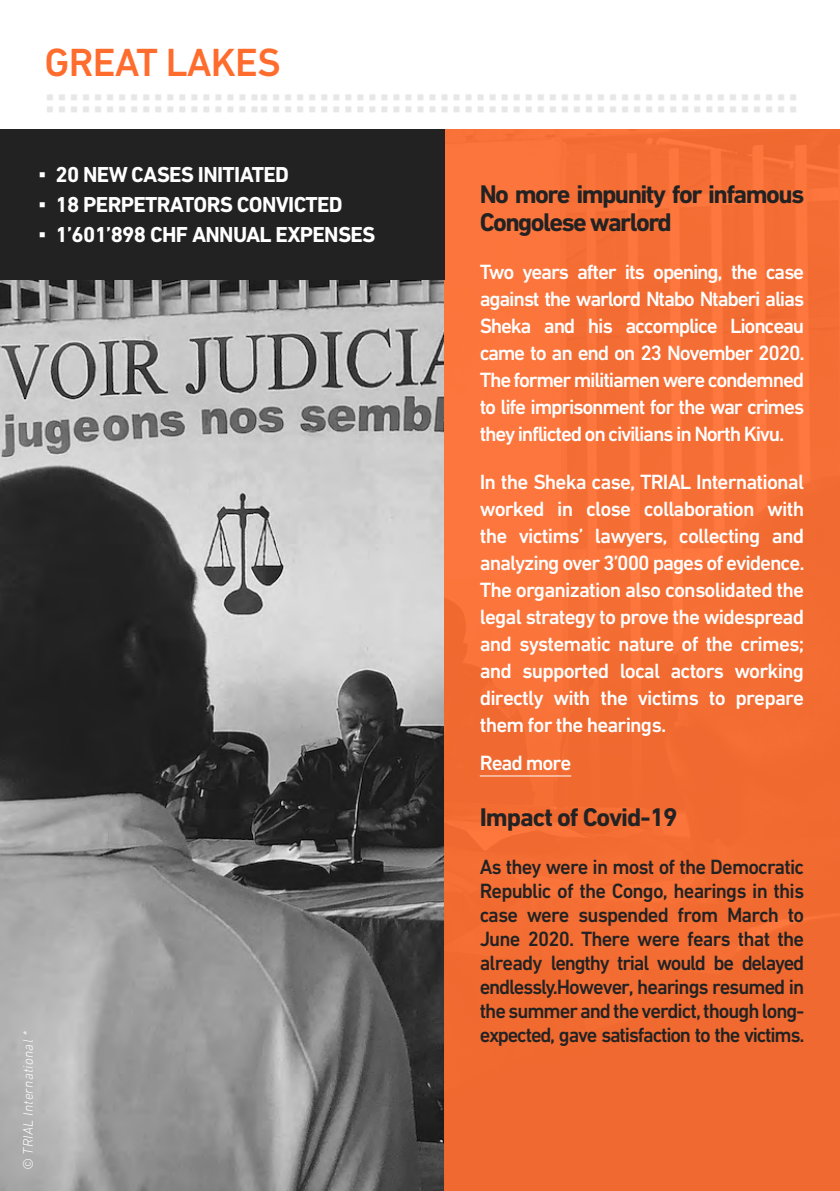
<style>
.page{position:relative;width:840px;height:1191px;background:#fff}
.page>*{position:absolute;margin:0;border:0;box-sizing:border-box;transform-origin:0 0}
.t1{font:500 40px "DIN Next CYR";letter-spacing:-.02em;color:#ff6d2e}
.t2{font:700 26px/28px "DIN Next CYR";letter-spacing:-.06em;color:#222223}
.t3{font:700 26px "DIN Next CYR";letter-spacing:-.04em;color:#222223}
.t4{font:700 22px "DIN Next CYR";letter-spacing:-.03em;color:#fff}
.t5{font:500 21px/27px "DIN Next CYR";letter-spacing:-.05em;color:#fff;text-align:justify}
.t6{font:500 21px/24px "DIN Next CYR";letter-spacing:-.06em;color:#222223;text-align:justify}
.t7{font:italic 300 14px "DIN Next CYR";letter-spacing:.02em;color:#fff}
.s1{font-family:"Arial";font-weight:400}
</style>
<div class="page">
<img style="left:0;top:280px;width:444px;height:911px">
<div style="left:444px;top:130px;width:395px;height:1061px;background:#f36d34"></div>
<img style="left:264px;top:94px;width:448px;height:18px">
<img style="left:47px;top:94px;width:217px;height:18px">
<hr style="left:479px;top:775px;width:92px;height:1px;background:#fff">
<div style="left:0;top:130px;width:444px;height:150px;background:#222223"></div>
<h1 class="t1" style="left:44px;top:39px;width:238px">GREAT LAKES</h1>
<p class="t4" style="left:38px;top:162px;width:252px"><span class="s1">▪</span> 20 NEW CASES INITIATED</p>
<p class="t4" style="left:38px;top:192px;width:305px"><span class="s1">▪</span> 18 PERPETRATORS CONVICTED</p>
<p class="t4" style="left:38px;top:222px;width:338px"><span class="s1">▪</span> 1’601’898 CHF ANNUAL EXPENSES</p>
<p class="t7" style="left:20px;top:1170px;width:140px;rotate:-90deg">© TRIAL International *</p>
<p class="t2" style="left:479px;top:180px;width:326px">No more impunity for infamous<br>Congolese warlord</p>
<p class="t5" style="left:479px;top:258px;width:326px">Two years after its opening, the case against the warlord Ntabo Ntaberi alias Sheka and his accomplice Lionceau came to an end on 23 November 2020.<br>The former militiamen were condemned to life imprisonment for the war crimes they inflicted on civilians in North Kivu.</p>
<p class="t5" style="left:479px;top:468px;width:326px">In the Sheka case, TRIAL International worked in close collaboration with the victims’ lawyers, collecting and analyzing over 3’000 pages of evidence.<br>The organization also consolidated the legal strategy to prove the widespread and systematic nature of the crimes; and supported local actors working directly with the victims to prepare them for the hearings.</p>
<p class="t5" style="left:479px;top:749px;width:93px">Read more</p>
<p class="t3" style="left:479px;top:802px;width:199px">Impact of Covid-19</p>
<p class="t6" style="left:479px;top:854px;width:326px">As they were in most of the Democratic Republic of the Congo, hearings in this case were suspended from March to June 2020. There were fears that the already lengthy trial would be delayed endlessly.However, hearings resumed in the summer and the verdict, though long&shy;expected, gave satisfaction to the victims.</p>
</div>
